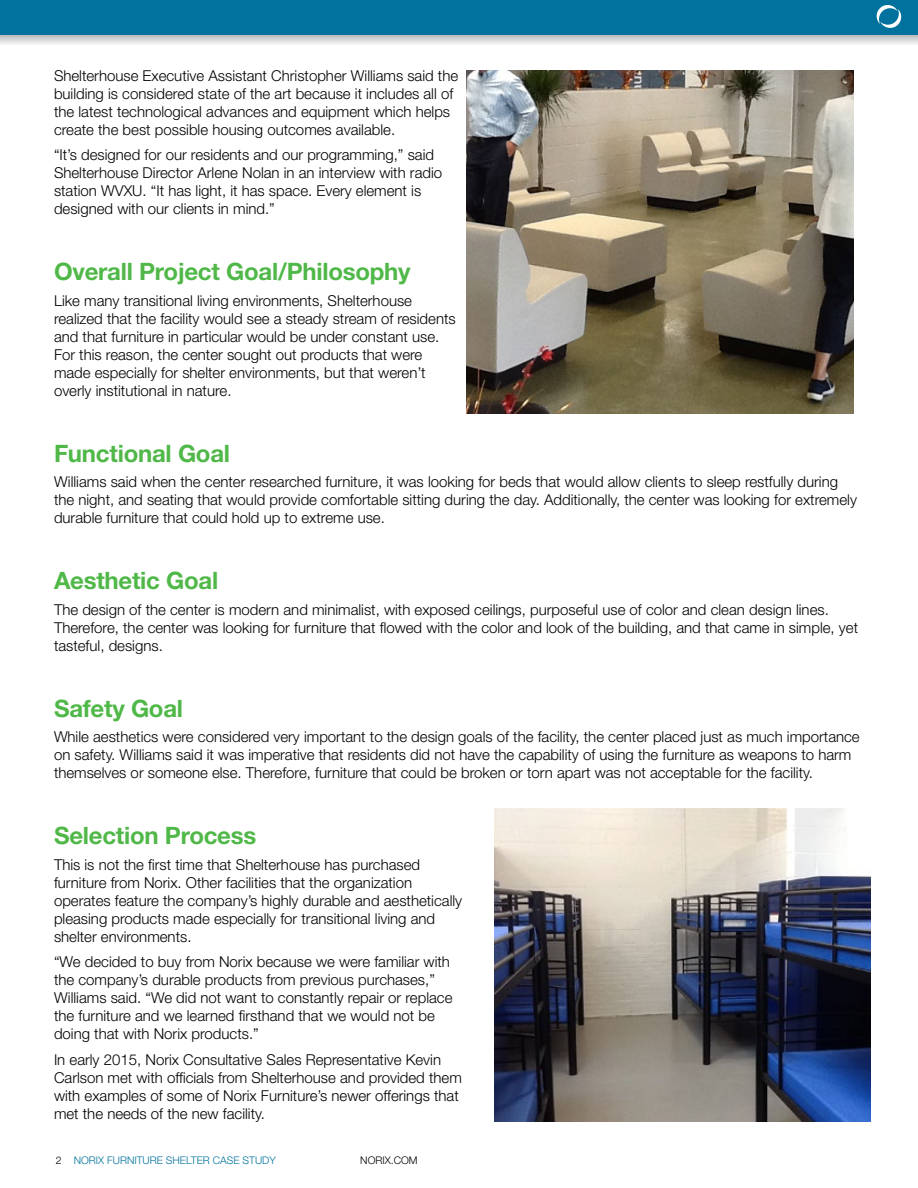
<style>
.page{position:relative;width:918px;height:1188px;background:#fff}
.page>*{position:absolute;margin:0;border:0;box-sizing:border-box;transform-origin:0 0}
.t1{font:700 24px "Helvetica Neue LT Std";letter-spacing:-.01em;color:#50b848}
.t2{font:300 15px/18px "Helvetica Neue LT Std";color:#000}
.t3{font:300 10.5px "Helvetica Neue LT Std";color:#00729d}
.t4{font:300 10.5px "Helvetica Neue LT Std";color:#000}
.s1{color:#000}
</style>
<div class="page">
<svg style="left:0;top:34px;width:918px;height:10px;background:#bfccd1"></svg>
<div style="left:0;top:0;width:918px;height:34px;background:#00729d"></div>
<svg style="left:877px;top:5px;width:24px;height:23px"></svg>
<img style="left:495px;top:808px;width:375px;height:314px">
<img style="left:467px;top:70px;width:387px;height:344px">
<p class="t2" style="left:54px;top:66px;width:406px">Shelterhouse Executive Assistant Christopher Williams said the building is considered state of the art because it includes all of the latest technological advances and equipment which helps create the best possible housing outcomes available.</p>
<p class="t2" style="left:54px;top:146px;width:390px">“It’s designed for our residents and our programming,” said Shelterhouse Director Arlene Nolan in an interview with radio station WVXU. “It has light, it has space. Every element is designed with our clients in mind.”</p>
<h1 class="t1" style="left:54px;top:257px;width:358px">Overall Project Goal/Philosophy</h1>
<p class="t2" style="left:54px;top:291px;width:403px">Like many transitional living environments, Shelterhouse realized that the facility would see a steady stream of residents and that furniture in particular would be under constant use.<br>For this reason, the center sought out products that were made especially for shelter environments, but that weren’t overly institutional in nature.</p>
<h1 class="t1" style="left:54px;top:439px;width:178px">Functional Goal</h1>
<p class="t2" style="left:54px;top:473px;width:804px">Williams said when the center researched furniture, it was looking for beds that would allow clients to sleep restfully during the night, and seating that would provide comfortable sitting during the day. Additionally, the center was looking for extremely durable furniture that could hold up to extreme use.</p>
<h1 class="t1" style="left:54px;top:566px;width:166px">Aesthetic Goal</h1>
<p class="t2" style="left:54px;top:600px;width:806px">The design of the center is modern and minimalist, with exposed ceilings, purposeful use of color and clean design lines.<br>Therefore, the center was looking for furniture that flowed with the color and look of the building, and that came in simple, yet tasteful, designs.</p>
<h1 class="t1" style="left:54px;top:694px;width:131px">Safety Goal</h1>
<p class="t2" style="left:54px;top:728px;width:807px">While aesthetics were considered very important to the design goals of the facility, the center placed just as much importance on safety. Williams said it was imperative that residents did not have the capability of using the furniture as weapons to harm themselves or someone else. Therefore, furniture that could be broken or torn apart was not acceptable for the facility.</p>
<h1 class="t1" style="left:54px;top:821px;width:204px">Selection Process</h1>
<p class="t2" style="left:54px;top:855px;width:410px">This is not the first time that Shelterhouse has purchased furniture from Norix. Other facilities that the organization operates feature the company’s highly durable and aesthetically pleasing products made especially for transitional living and shelter environments.</p>
<p class="t2" style="left:54px;top:953px;width:400px">“We decided to buy from Norix because we were familiar with the company’s durable products from previous purchases,” Williams said. “We did not want to constantly repair or replace the furniture and we learned firsthand that we would not be doing that with Norix products.”</p>
<p class="t2" style="left:54px;top:1050px;width:409px">In early 2015, Norix Consultative Sales Representative Kevin Carlson met with officials from Shelterhouse and provided them with examples of some of Norix Furniture’s newer offerings that met the needs of the new facility.</p>
<p class="t3" style="left:56px;top:1154px;width:222px"><span class="s1">2</span> NORIX FURNITURE SHELTER CASE STUDY</p>
<p class="t4" style="left:360px;top:1154px;width:59px">NORIX.COM</p>
</div>
